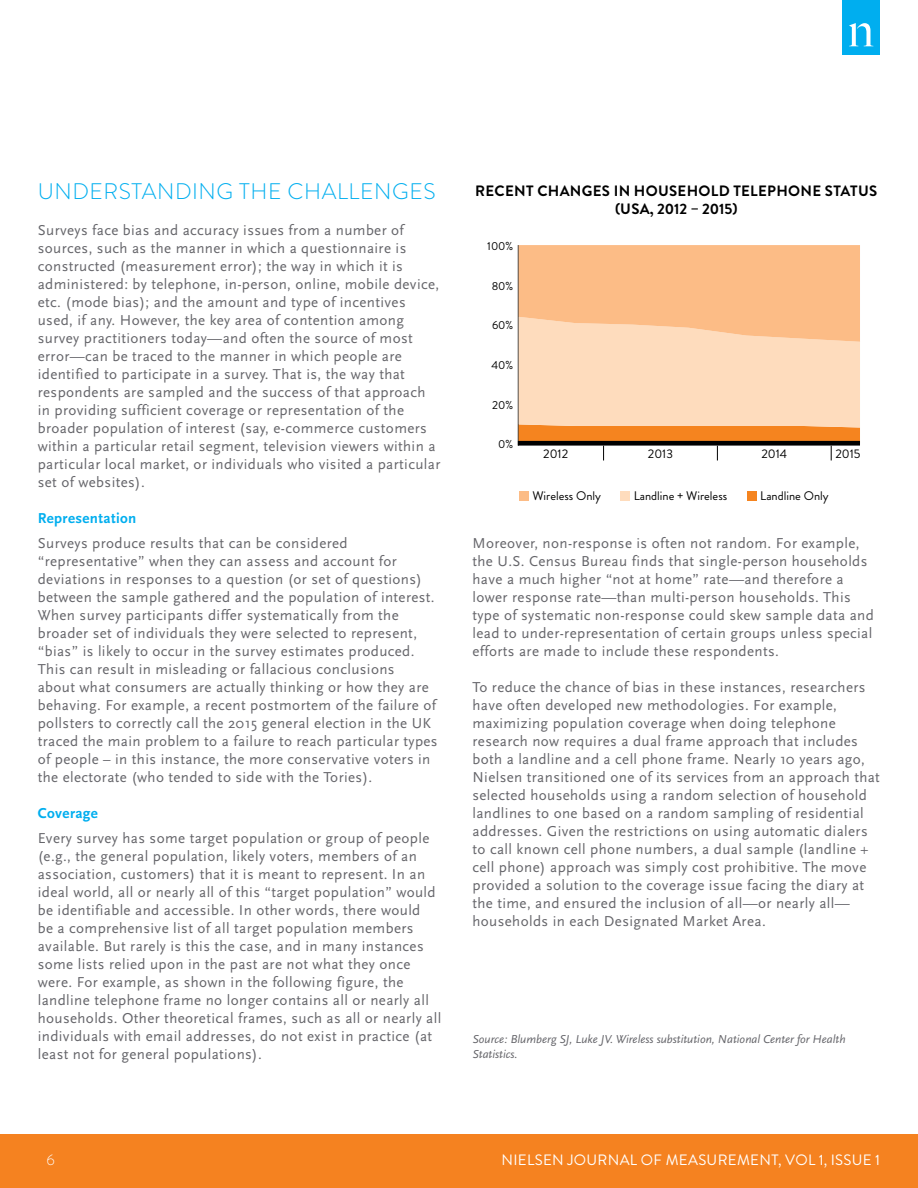
<style>
.page{position:relative;width:918px;height:1188px;background:#fff}
.page>*{position:absolute;margin:0;border:0;box-sizing:border-box;transform-origin:0 0}
.t1{font:300 22.5px "Brandon Grotesque";letter-spacing:.025em;color:#00aeef}
.t2{font:15px/18px "Scala Sans OT";letter-spacing:.025em;color:#65656a}
.t3{font:700 15px/18px "Brandon Grotesque";letter-spacing:.02em;color:#000}
.t4{font:15px "Brandon Grotesque";letter-spacing:.02em;color:#fff}
.t5{font:700 15px "Scala Sans OT";letter-spacing:.025em;color:#00aeef}
.t6{font:300 15px "Brandon Grotesque";color:#fff}
.t7{font:12.45px "Brandon Grotesque";color:#000}
.t8{font:italic 12px/14.4px "Scala Sans OT";color:#65656a}
.t9{font:11.55px "Brandon Grotesque";color:#000}
</style>
<div class="page">
<div style="left:0;top:1134px;width:918px;height:54px;background:#f58220"></div>
<div style="left:842px;top:0;width:38px;height:54px;background:#00aeef"></div>
<svg style="left:849px;top:23px;width:24px;height:23px"></svg>
<hr style="left:518px;top:245px;width:1px;height:201px;background:#000">
<svg style="left:519px;top:245px;width:341px;height:215px;background:#f7c69c"></svg>
<div style="left:519px;top:491px;width:10px;height:10px;background:#fcbc86"></div>
<div style="left:621px;top:491px;width:9px;height:10px;background:#fedcbd"></div>
<div style="left:747px;top:491px;width:10px;height:10px;background:#f5841f"></div>
<h1 class="t1" style="left:38px;top:176px;width:109px">UN DERSTAN</h1>
<h1 class="t1" style="left:175px;top:176px;width:262px">DING THE CHALLENGES</h1>
<p class="t2" style="left:38px;top:222px;width:404px">Surveys face bias and accuracy issues from a number of sources, such as the manner in which a questionnaire is constructed (measurement error); the way in which it is administered: by telephone, in-person, online, mobile device, etc. (mode bias); and the amount and type of incentives used, if any. However, the key area of contention among survey practitioners today—and often the source of most error—can be traced to the manner in which people are identified to participate in a survey. That is, the way that respondents are sampled and the success of that approach in providing sufficient coverage or representation of the broader population of interest (say, e-commerce customers within a particular retail segment, television viewers within a particular local market, or individuals who visited a particular set of websites).</p>
<p class="t5" style="left:38px;top:510px;width:100px">Representation</p>
<p class="t2" style="left:38px;top:535px;width:401px">Surveys produce results that can be considered “representative” when they can assess and account for deviations in responses to a question (or set of questions) between the sample gathered and the population of interest.<br>When survey participants differ systematically from the broader set of individuals they were selected to represent, “bias” is likely to occur in the survey estimates produced.<br>This can result in misleading or fallacious conclusions<br>about what consumers are actually thinking or how they are behaving. For example, a recent postmortem of the failure of pollsters to correctly call the 2015 general election in the UK traced the main problem to a failure to reach particular types of people – in this instance, the more conservative voters in the electorate (who tended to side with the Tories).</p>
<p class="t5" style="left:38px;top:805px;width:62px">Coverage</p>
<p class="t2" style="left:38px;top:829px;width:405px">Every survey has some target population or group of people (e.g., the general population, likely voters, members of an association, customers) that it is meant to represent. In an ideal world, all or nearly all of this “target population” would be identifiable and accessible. In other words, there would<br>be a comprehensive list of all target population members available. But rarely is this the case, and in many instances some lists relied upon in the past are not what they once were. For example, as shown in the following figure, the landline telephone frame no longer contains all or nearly all households. Other theoretical frames, such as all or nearly all individuals with email addresses, do not exist in practice (at least not for general populations).</p>
<p class="t3" style="left:475px;top:182px;width:74px">RECENT CHANG</p>
<p class="t3" style="left:615px;top:182px;width:264px;text-indent:-22px">ES IN HOUSEHOLD TELEPHON E STATUS (USA, 2012 – 2015)</p>
<p class="t9" style="left:487px;top:238px;width:28px">100%</p>
<p class="t9" style="left:492px;top:278px;width:23px">80%</p>
<p class="t9" style="left:492px;top:317px;width:23px">60%</p>
<p class="t9" style="left:492px;top:357px;width:23px">40%</p>
<p class="t9" style="left:492px;top:397px;width:23px">20%</p>
<p class="t9" style="left:498px;top:436px;width:17px">0%</p>
<p class="t7" style="left:543px;top:445px;width:26px">2012</p>
<p class="t7" style="left:648px;top:445px;width:27px">2013</p>
<p class="t7" style="left:761px;top:445px;width:27px">2014</p>
<p class="t7" style="left:835px;top:445px;width:27px">2015</p>
<p class="t7" style="left:532px;top:487px;width:70px">WIRELESS ONLY</p>
<p class="t7" style="left:634px;top:487px;width:95px">LANDLINE + WIRELESS</p>
<p class="t7" style="left:760px;top:487px;width:70px">LANDLINE ONLY</p>
<p class="t2" style="left:472px;top:535px;width:403px">Moreover, non-response is often not random. For example, the U .S. Census Bureau finds that single-person households have a much higher “not at home” rate—and therefore a lower response rate—than multi-person households. This type of systematic non-response could skew sample data and lead to under-representation of certain groups unless special efforts are made to include these respondents.</p>
<p class="t2" style="left:472px;top:679px;width:409px">To reduce the chance of bias in these instances, researchers have often developed new methodologies. For example, maximizing population coverage when doing telephone research now requires a dual frame approach that includes both a landline and a cell phone frame. Nearly 10 years ago,<br>N ielsen transitioned one of its services from an approach that selected households using a random selection of household landlines to one based on a random sampling of residential addresses. Given the restrictions on using automatic dialers to call known cell phone numbers, a dual sample (landline + cell phone) approach was simply cost prohibitive. The move provided a solution to the coverage issue facing the diary at the time, and ensured the inclusion of all—or nearly all— households in each Designated Market Area.</p>
<p class="t8" style="left:472px;top:1033px;width:375px">Source: Blumberg SJ, Luke JV. Wireless substitution, National Center for Health<br>Statistics.</p>
<p class="t6" style="left:46px;top:1150px;width:10px">6</p>
<p class="t4" style="left:502px;top:1150px;width:380px">NIELSEN JOURNAL OF MEASUREMENT, VOL 1, ISSUE 1</p>
</div>
